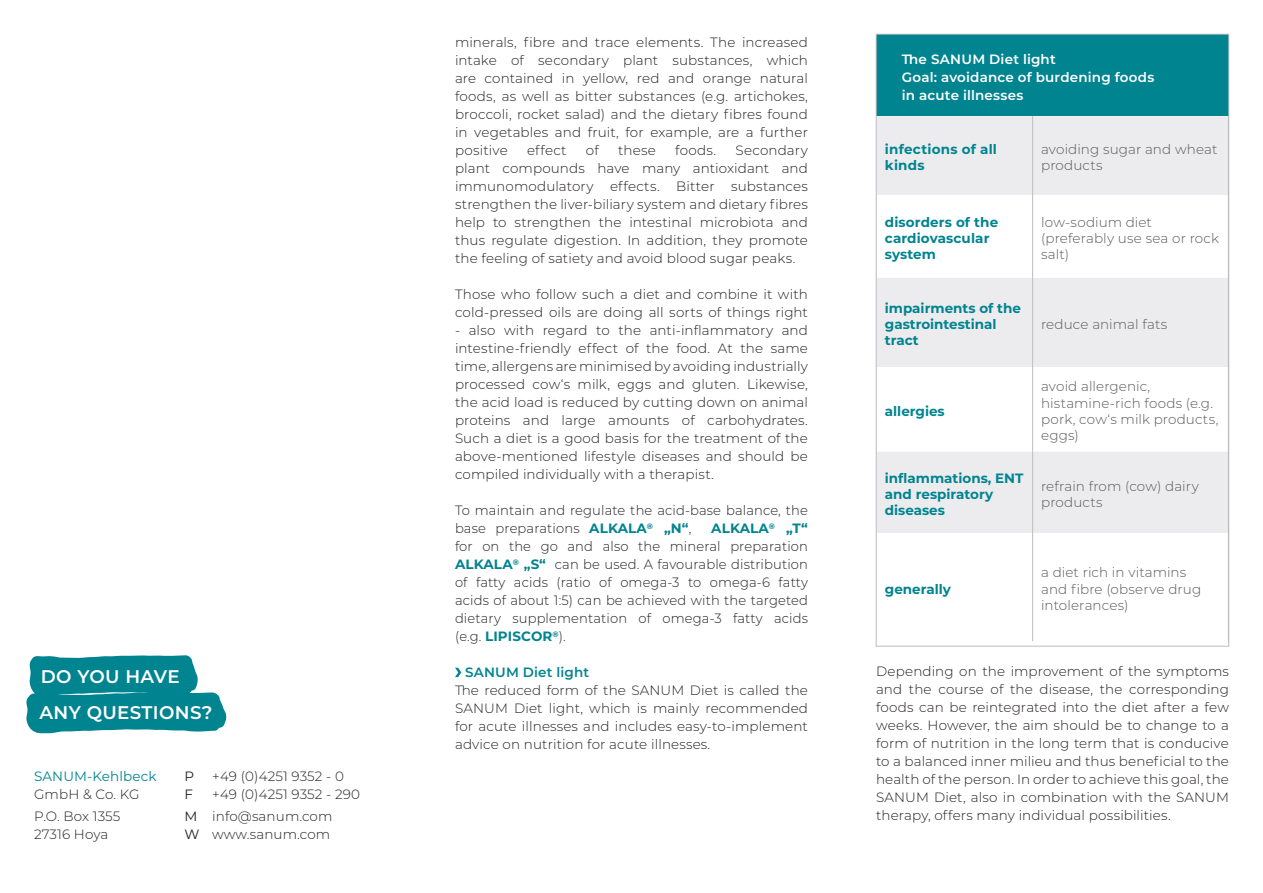
<style>
.page{position:relative;width:1263px;height:893px;background:#fff}
.page>*{position:absolute;margin:0;border:0;box-sizing:border-box;transform-origin:0 0}
.t1{font:600 18.3px/35.8px "Montserrat";letter-spacing:.02em;color:#fff}
.t2{font:300 13.5px/18px "Montserrat";letter-spacing:.01em;color:#231f20;text-align:justify}
.t3{font:300 13.5px/16.2px "Montserrat";letter-spacing:.01em;color:#57585a}
.t4{font:700 13.5px/16.2px "Montserrat";color:#008490}
.t5{font:600 13.5px/18px "Montserrat";letter-spacing:.015em;color:#fff}
.t6{font:13.5px "Montserrat";letter-spacing:.01em;color:#008490}
.t7{font:600 13.5px "Montserrat";letter-spacing:.01em;color:#008490}
.t8{font:13.5px/18px "Montserrat";color:#231f20}
.s1{font-weight:700;color:#008490}
</style>
<div class="page">
<svg style="left:26px;top:655px;width:201px;height:78px;background:#2797a1"></svg>
<div style="left:876px;top:34px;width:352px;height:82px;background:#008490"></div>
<div style="left:878px;top:116px;width:349px;height:79px;background:#ececee"></div>
<svg style="left:878px;top:195px;width:349px;height:446px"></svg>
<hr style="left:1032px;top:116px;width:1px;height:79px;background:#bcbdc0">
<hr style="left:1032px;top:195px;width:1px;height:83px;background:#bcbdc0">
<hr style="left:1032px;top:278px;width:1px;height:89px;background:#bcbdc0">
<hr style="left:1032px;top:367px;width:1px;height:84px;background:#bcbdc0">
<hr style="left:1032px;top:451px;width:1px;height:82px;background:#bcbdc0">
<hr style="left:1032px;top:533px;width:1px;height:108px;background:#bcbdc0">
<svg style="left:455px;top:668px;width:6px;height:9px"></svg>
<h1 class="t1" style="left:40px;top:658px;width:174px">DO YOU HAVE<br>ANY QUESTIONS?</h1>
<p class="t6" style="left:34px;top:767px;width:124px">SANUM-Kehlbeck</p>
<p class="t2" style="left:34px;top:785px;width:107px">GmbH &amp; Co. KG</p>
<p class="t8" style="left:184px;top:767px;width:11px">P<br>F</p>
<p class="t2" style="left:212px;top:767px;width:149px">+49 (0)4251 9352 - 0 +49 (0)4251 9352 - 290</p>
<p class="t2" style="left:34px;top:807px;width:88px">P.O. Box 1355<br>27316 Hoya</p>
<p class="t8" style="left:184px;top:807px;width:16px">M<br>W</p>
<p class="t2" style="left:212px;top:807px;width:122px">info@sanum.com www.sanum.com</p>
<p class="t2" style="left:455px;top:33px;width:354px">minerals, fibre and trace elements. The increased intake of secondary plant substances, which are contained in yellow, red and orange natural foods, as well as bitter substances (e.g. artichokes, broccoli, rocket salad) and the dietary fibres found in vegetables and fruit, for example, are a further positive</p>
<p class="t2" style="left:527px;top:141px;width:41px">effect</p>
<p class="t2" style="left:586px;top:141px;width:14px">of</p>
<p class="t2" style="left:618px;top:141px;width:39px">these</p>
<p class="t2" style="left:675px;top:141px;width:42px">foods.</p>
<p class="t2" style="left:455px;top:141px;width:354px;text-indent:280px">Secondary plant compounds have many antioxidant and immunomodulatory effects. Bitter substances strengthen the liver-biliary system and dietary fibres help to strengthen the intestinal microbiota and thus regulate digestion. In addition, they promote the feeling of satiety and avoid blood sugar peaks.</p>
<p class="t2" style="left:455px;top:285px;width:354px">Those who follow such a diet and combine it with cold-pressed oils are doing all sorts of things right</p>
<p class="t2" style="left:455px;top:321px;width:354px">- also with regard to the anti-inflammatory and intestine-friendly effect of the food. At the same time, allergens are minimised by avoiding industrially processed cow‘s milk, eggs and gluten. Likewise, the acid load is reduced by cutting down on animal proteins and large amounts of carbohydrates.<br>Such a diet is a good basis for the treatment of the above-mentioned lifestyle diseases and should be compiled individually with a therapist.</p>
<p class="t2" style="left:455px;top:501px;width:354px">To maintain and regulate the acid-base balance, the base preparations <span class="s1">ALKALA</span><sup>®</sup> <span class="s1">„N“</span>,</p>
<p class="t2" style="left:455px;top:519px;width:354px;text-indent:256px"><span class="s1">ALKALA</span><sup>®</sup> <span class="s1">„T“ </span>for on the go and also the mineral preparation <span class="s1">ALKALA</span><sup>®</sup> <span class="s1">„S“</span> can be used. A favourable distribution of fatty acids (ratio of omega-3 to omega-6 fatty acids of about 1:5) can be achieved with the targeted dietary supplementation of omega-3 fatty acids (e.g. <span class="s1">LIPISCOR</span><sup>®</sup>).</p>
<p class="t7" style="left:465px;top:663px;width:125px">SANUM Diet light</p>
<p class="t2" style="left:455px;top:681px;width:354px">The reduced form of the SANUM Diet is called the SANUM Diet light, which is mainly recommended for acute illnesses and includes easy-to-implement advice on nutrition for acute illnesses.</p>
<p class="t5" style="left:902px;top:49px;width:254px">The SANUM Diet light<br>Goal: avoidance of burdening foods in acute illnesses</p>
<p class="t4" style="left:885px;top:140px;width:114px">infections of all kinds</p>
<p class="t3" style="left:1041px;top:141px;width:178px">avoiding sugar and wheat products</p>
<p class="t4" style="left:885px;top:213px;width:115px">disorders of the cardiovascular system</p>
<p class="t3" style="left:1041px;top:213px;width:179px">low-sodium diet (preferably use sea or rock salt)</p>
<p class="t4" style="left:885px;top:299px;width:138px">impairments of the gastrointestinal tract</p>
<p class="t4" style="left:885px;top:402px;width:61px">allergies</p>
<p class="t3" style="left:1041px;top:316px;width:128px">reduce animal fats</p>
<p class="t3" style="left:1041px;top:378px;width:179px">avoid allergenic, histamine-rich foods (e.g. pork, cow‘s milk products, eggs)</p>
<p class="t4" style="left:885px;top:469px;width:140px">inflammations, ENT and respiratory diseases</p>
<p class="t3" style="left:1041px;top:477px;width:159px">refrain from (cow) dairy products</p>
<p class="t4" style="left:885px;top:580px;width:68px">generally</p>
<p class="t3" style="left:1041px;top:564px;width:162px">a diet rich in vitamins and fibre (observe drug intolerances)</p>
<p class="t2" style="left:876px;top:662px;width:354px">Depending on the improvement of the symptoms and the course of the disease, the corresponding foods can be reintegrated into the diet after a few weeks. However, the aim should be to change to a form of nutrition in the long term that is conducive to a balanced inner milieu and thus beneficial to the health of the person. In order to achieve this goal, the SANUM Diet, also in combination with the SANUM therapy, offers many individual possibilities.</p>
</div>
